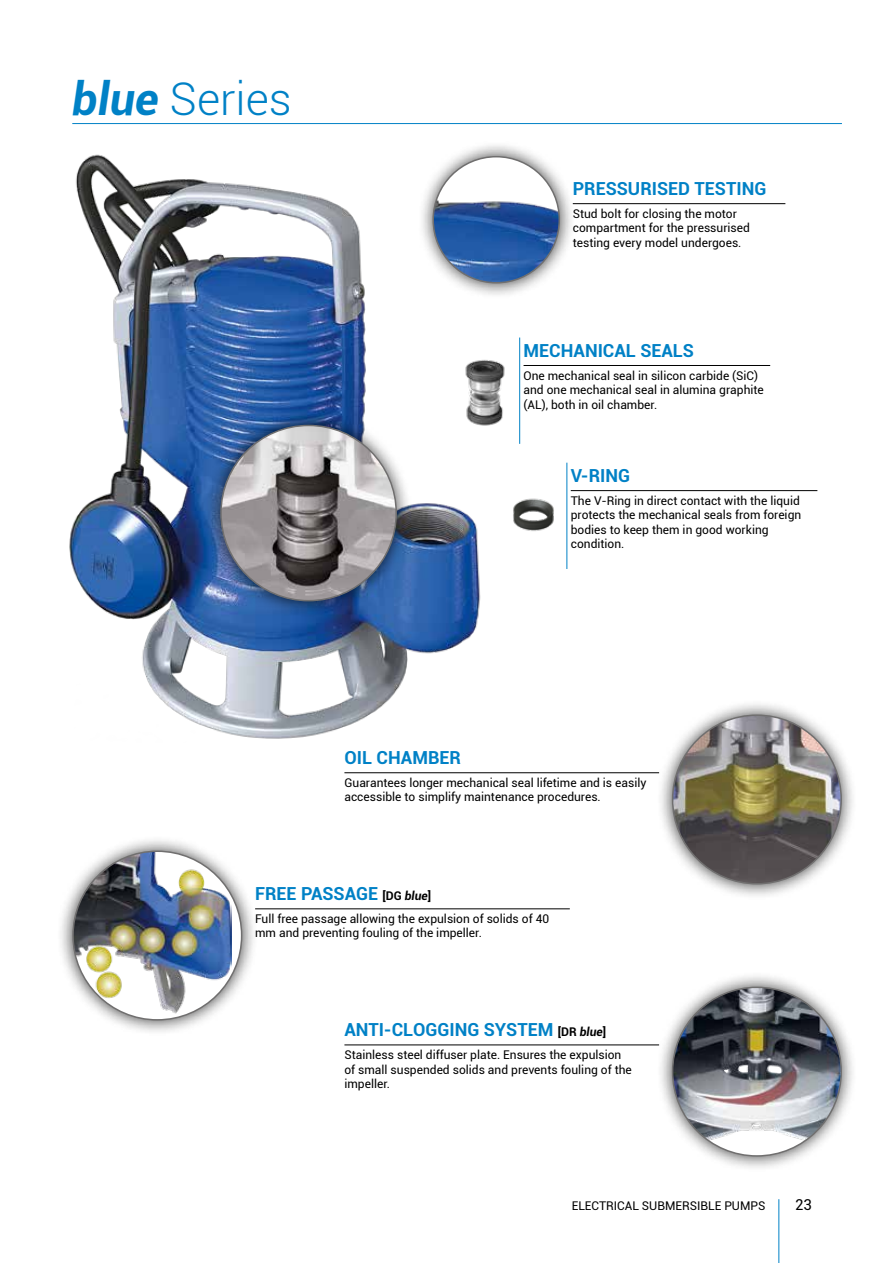
<style>
.page{position:relative;width:893px;height:1263px;background:#fff}
.page>*{position:absolute;margin:0;border:0;box-sizing:border-box;transform-origin:0 0}
.t1{font:300 45px "Roboto";color:#0081c6}
.t2{font:700 18px "Roboto";color:#0081c6}
.t3{font:15px "Roboto";color:#000}
.t4{font:12px/14.4px "Roboto";color:#000}
.s1{font-weight:700;font-style:italic}
.s2{font-size:12px;color:#000}
.s3{font-style:italic;font-size:12px;color:#000}
</style>
<div class="page">
<img style="left:69px;top:154px;width:412px;height:585px">
<div style="left:57px;top:835px;width:201px;height:201px;background:#000;opacity:.75"></div>
<img style="left:73px;top:851px;width:159px;height:164px">
<div style="left:656px;top:971px;width:202px;height:201px;background:#000;opacity:.75"></div>
<img style="left:673px;top:987px;width:168px;height:169px;border-radius:84px">
<div style="left:656px;top:699px;width:202px;height:201px;background:#000;opacity:.75"></div>
<img style="left:673px;top:715px;width:168px;height:169px;border-radius:84px">
<div style="left:417px;top:141px;width:158px;height:158px;background:#000;opacity:.75"></div>
<img style="left:433px;top:157px;width:126px;height:126px;border-radius:63px">
<div style="left:205px;top:409px;width:207px;height:208px;background:#000;opacity:.75"></div>
<img style="left:221px;top:425px;width:175px;height:176px;border-radius:88px">
<img style="left:448px;top:352px;width:76px;height:77px">
<img style="left:513px;top:481px;width:55px;height:70px">
<hr style="left:519px;top:338px;width:1px;height:106px;background:#0081c6">
<hr style="left:566px;top:463px;width:1px;height:106px;background:#0081c6">
<hr style="left:778px;top:1199px;width:1px;height:64px;background:#0081c6">
<hr style="left:255px;top:908px;width:315px;height:1px;background:#000">
<hr style="left:344px;top:1045px;width:315px;height:1px;background:#000">
<hr style="left:344px;top:772px;width:315px;height:1px;background:#000">
<hr style="left:573px;top:203px;width:212px;height:1px;background:#000">
<hr style="left:524px;top:365px;width:246px;height:1px;background:#000">
<hr style="left:571px;top:490px;width:246px;height:1px;background:#000">
<hr style="left:72px;top:123px;width:770px;height:1px;background:#0081c6">
<h1 class="t1" style="left:72px;top:68px;width:221px"><span class="s1">blue</span> Series</h1>
<h2 class="t2" style="left:573px;top:176px;width:195px">PRESSURISED TESTING</h2>
<p class="t4" style="left:573px;top:206px;width:179px">Stud bolt for closing the motor compartment for the pressurised testing every model undergoes.</p>
<h2 class="t2" style="left:524px;top:338px;width:172px">MECHANICAL SEALS</h2>
<p class="t4" style="left:524px;top:368px;width:242px">One mechanical seal in silicon carbide (SiC) and one mechanical seal in alumina graphite (AL), both in oil chamber.</p>
<h2 class="t2" style="left:571px;top:463px;width:61px">V-RING</h2>
<p class="t4" style="left:571px;top:493px;width:232px">The V-Ring in direct contact with the liquid protects the mechanical seals from foreign bodies to keep them in good working condition.</p>
<h2 class="t2" style="left:344px;top:745px;width:118px">OIL CHAMBER</h2>
<p class="t4" style="left:344px;top:775px;width:304px">Guarantees longer mechanical seal lifetime and is easily accessible to simplify maintenance procedures.</p>
<h2 class="t2" style="left:255px;top:881px;width:178px">FREE PASSAGE <span class="s2">[DG</span> <span class="s3">blue</span><span class="s2">]</span></h2>
<p class="t4" style="left:255px;top:911px;width:296px">Full free passage allowing the expulsion of solids of 40 mm and preventing fouling of the impeller.</p>
<h2 class="t2" style="left:344px;top:1017px;width:263px">ANTI-CLOGGING SYSTEM <span class="s2">[DR</span> <span class="s3">blue</span><span class="s2">]</span></h2>
<p class="t4" style="left:344px;top:1047px;width:289px">Stainless steel diffuser plate. Ensures the expulsion of small suspended solids and prevents fouling of the impeller.</p>
<p class="t4" style="left:572px;top:1198px;width:195px">ELECTRICAL SUBMERSIBLE PUMPS</p>
<p class="t3" style="left:795px;top:1194px;width:18px">23</p>
</div>
